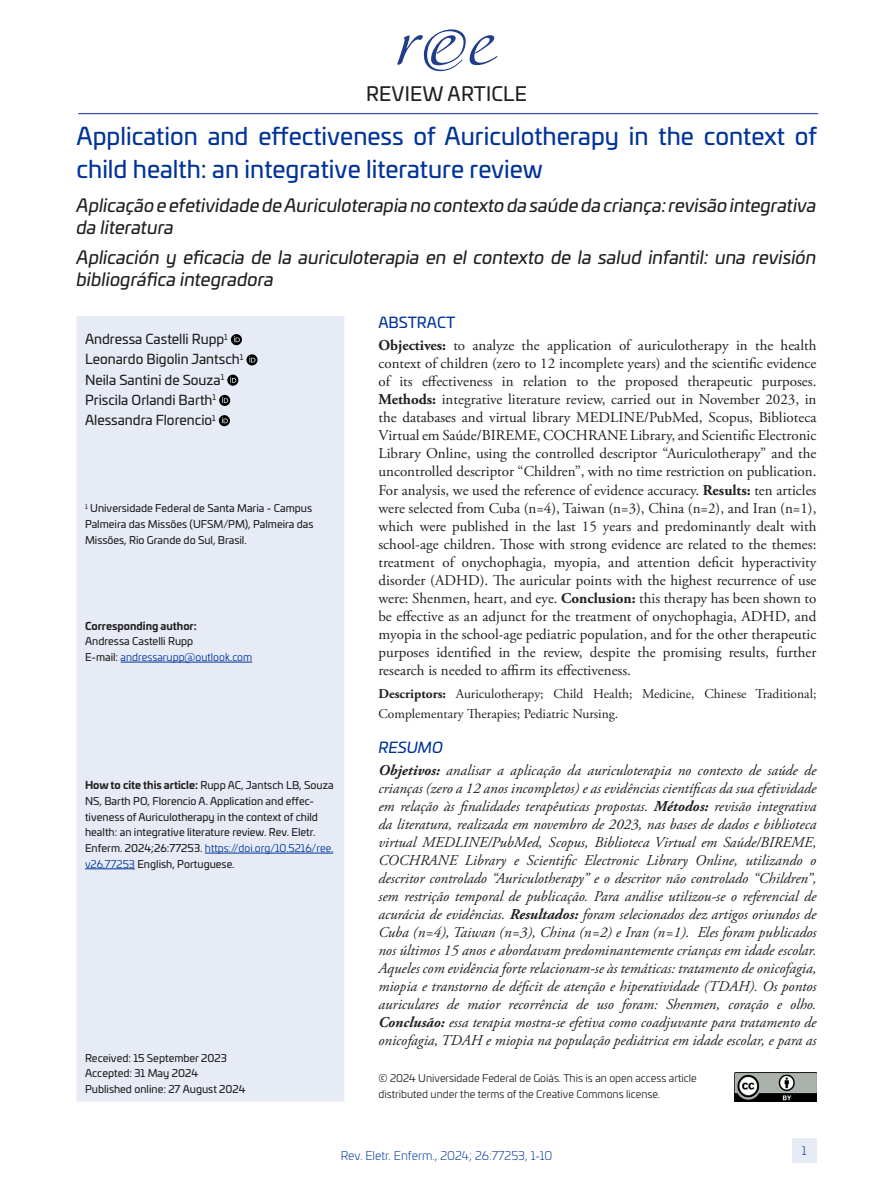
<style>
.page{position:relative;width:893px;height:1191px;background:#fff}
.page>*{position:absolute;margin:0;border:0;box-sizing:border-box;transform-origin:0 0}
.zp_Título_1{font:24px/32.4px "Univia Pro";color:#039}
.zp_seção{font:19.5px "Univia Pro";letter-spacing:.01em;color:#231f20}
.zp_Título_2-3{font:italic 18px/21.6px "Univia Pro";color:#231f20}
.zp_Resumo_texto{font:15px/18px "Adobe Garamond Pro";color:#231f20;text-align:justify}
.zp_Resumo_texto-2{font:italic 15px/18px "Adobe Garamond Pro";color:#231f20;text-align:justify}
.zp_Resumo_título{font:15px "Univia Pro";color:#039}
.zp_Resumo_título-2{font:italic 15px "Univia Pro";color:#039}
.zp_Descritores{font:13.5px/19.5px "Adobe Garamond Pro";color:#231f20}
.zp_Autor{font:13.5px "Univia Pro";color:#231f20}
.t1{font:300 12px "Univia Pro";color:#039}
.zp_autor_correspondente_como_citar{font:10.5px/15.8px "Univia Pro";color:#231f20}
.zp_selo{font:10.5px/15.8px "Univia Pro";color:#231f20}
.zp_recebido_aceito{font:10.5px "Univia Pro";color:#231f20}
.s1{font-weight:700}
.s2{color:#039}
</style>
<div class="page">
<div style="left:792px;top:1138px;width:24px;height:25px;background:#e6ebf5"></div>
<hr style="left:78px;top:113px;width:740px;height:1px;background:#039">
<div style="left:77px;top:316px;width:267px;height:785px;background:#e6ebf5"></div>
<svg style="left:231px;top:334px;width:11px;height:11px"></svg>
<svg style="left:234px;top:336px;width:6px;height:6px"></svg>
<svg style="left:246px;top:354px;width:12px;height:11px"></svg>
<svg style="left:249px;top:356px;width:6px;height:6px"></svg>
<svg style="left:227px;top:374px;width:11px;height:12px"></svg>
<svg style="left:230px;top:377px;width:6px;height:6px"></svg>
<div style="left:219px;top:395px;width:11px;height:11px;background:#000;border-radius:50%"></div>
<svg style="left:222px;top:397px;width:6px;height:6px"></svg>
<svg style="left:219px;top:415px;width:11px;height:11px"></svg>
<svg style="left:222px;top:417px;width:6px;height:6px"></svg>
<hr style="left:121px;top:662px;width:131px;height:1px;background:#039">
<hr style="left:205px;top:852px;width:128px;height:1px;background:#039">
<hr style="left:85px;top:868px;width:50px;height:1px;background:#039">
<img style="left:735px;top:1072px;width:81px;height:29px">
<svg style="left:397px;top:29px;width:100px;height:42px"></svg>
<p class="zp_seção" style="left:366px;top:79px;width:162px">REVIEW ARTICLE</p>
<p class="zp_Título_1" style="left:77px;top:119px;width:742px">Application and effectiveness of Auriculotherapy in the context of child health: an integrative literature review</p>
<p class="zp_Título_2-3" style="left:77px;top:194px;width:741px">Aplicação e efetividade de Auriculoterapia no contexto da saúde da criança: revisão integrativa da literatura</p>
<p class="zp_Título_2-3" style="left:77px;top:245px;width:741px">Aplicación y eficacia de la auriculoterapia en el contexto de la salud infantil: una revisión bibliográfica integradora</p>
<p class="zp_Autor" style="left:85px;top:329px;width:144px">Andressa Castelli Rupp<sup>1</sup></p>
<p class="zp_Autor" style="left:85px;top:349px;width:160px">Leonardo Bigolin Jantsch<sup>1</sup></p>
<p class="zp_Autor" style="left:85px;top:369px;width:141px">Neila Santini de Souza<sup>1</sup></p>
<p class="zp_Autor" style="left:85px;top:390px;width:133px">Priscila Orlandi Barth<sup>1</sup></p>
<p class="zp_Autor" style="left:85px;top:410px;width:132px">Alessandra Florencio<sup>1</sup></p>
<p class="zp_autor_correspondente_como_citar" style="left:85px;top:500px;width:230px"><sup>1</sup> Universidade Federal de Santa Maria - Campus<br>Palmeira das Missões (UFSM/PM), Palmeira das<br>Missões, Rio Grande do Sul, Brasil.</p>
<p class="zp_autor_correspondente_como_citar" style="left:85px;top:617px;width:169px"><span class="s1">Corresponding author:<br></span>Andressa Castelli Rupp<br>E-mail: <span class="s2">andressarupp@outlook.com</span></p>
<p class="zp_autor_correspondente_como_citar" style="left:85px;top:776px;width:250px"><span class="s1">How to cite this article:</span> Rupp AC, Jantsch LB, Souza NS, Barth PO, Florencio A. Application and effec&shy;tiveness of Auriculotherapy in the context of child health: an integrative literature review. Rev. Eletr.<br>Enferm. 2024;26:77253. <span class="s2">https://doi.org/10.5216/ree. v26.77253</span> English, Portuguese.</p>
<p class="zp_Resumo_título" style="left:378px;top:311px;width:78px">ABSTRACT</p>
<p class="zp_Resumo_texto" style="left:378px;top:337px;width:439px"><span class="s1">Objectives:</span> to analyze the application of auriculotherapy in the health context of children (zero to 12 incomplete years) and the scientific evidence of its effectiveness in relation to the proposed therapeutic purposes.<br><span class="s1">Methods:</span> integrative literature review, carried out in November 2023, in the databases and virtual library MEDLINE/PubMed, Scopus, Biblioteca Virtual em Saúde/BIREME, COCHRANE Library, and Scientific Electronic Library Online, using the controlled descriptor “Auriculotherapy” and the uncontrolled descriptor “Children”, with no time restriction on publication.<br>For analysis, we used the reference of evidence accuracy. <span class="s1">Results:</span> ten articles were selected from Cuba (n=4), Taiwan (n=3), China (n=2), and Iran (n=1), which were published in the last 15 years and predominantly dealt with school-age children. Those with strong evidence are related to the themes: treatment of onychophagia, myopia, and attention deficit hyperactivity disorder (ADHD). The auricular points with the highest recurrence of use were: Shenmen, heart, and eye. <span class="s1">Conclusion:</span> this therapy has been shown to be effective as an adjunct for the treatment of onychophagia, ADHD, and myopia in the school-age pediatric population, and for the other therapeutic purposes identified in the review, despite the promising results, further research is needed to affirm its effectiveness.</p>
<p class="zp_Descritores" style="left:378px;top:685px;width:439px"><span class="s1">Descriptors:</span> Auriculotherapy; Child Health; Medicine, Chinese Traditional;<br>Complementary Therapies; Pediatric Nursing.</p>
<p class="zp_Resumo_título-2" style="left:378px;top:736px;width:66px">RESUMO</p>
<p class="zp_Resumo_texto-2" style="left:378px;top:762px;width:440px"><span class="s1">Objetivos:</span> analisar a aplicação da auriculoterapia no contexto de saúde de crianças (zero a 12 anos incompletos) e as evidências científicas da sua efetividade em relação às finalidades terapêuticas propostas. <span class="s1">Métodos:</span> revisão integrativa da literatura, realizada em novembro de 2023, nas bases de dados e biblioteca virtual MEDLINE/PubMed, Scopus, Biblioteca Virtual em Saúde/BIREME, COCHRANE Library e Scientific Electronic Library Online, utilizando o descritor controlado “Auriculotherapy” e o descritor não controlado “Children”, sem restrição temporal de publicação. Para análise utilizou-se o referencial de acurácia de evidências. <span class="s1">Resultados:</span> foram selecionados dez artigos oriundos de Cuba (n=4), Taiwan (n=3), China (n=2) e Iran (n=1). Eles foram publicados nos últimos 15 anos e abordavam predominantemente crianças em idade escolar.<br>Aqueles com evidência forte relacionam-se às temáticas: tratamento de onicofagia, miopia e transtorno de déficit de atenção e hiperatividade (TDAH). Os pontos auriculares de maior recorrência de uso foram: Shenmen, coração e olho.<br><span class="s1">Conclusão:</span> essa terapia mostra-se efetiva como coadjuvante para tratamento de onicofagia, TDAH e miopia na população pediátrica em idade escolar, e para as</p>
<p class="zp_recebido_aceito" style="left:85px;top:1049px;width:143px">Received: 15 September 2023</p>
<p class="zp_recebido_aceito" style="left:85px;top:1065px;width:115px">Accepted: 31 May 2024</p>
<p class="zp_recebido_aceito" style="left:85px;top:1081px;width:162px">Published online: 27 August 2024</p>
<p class="zp_selo" style="left:378px;top:1070px;width:320px">© 2024 Universidade Federal de Goiás. This is an open access article distributed under the terms of the Creative Commons license.</p>
<p class="t1" style="left:341px;top:1147px;width:213px">Rev. Eletr. Enferm., 2024; 26:77253, 1-10</p>
<p class="t1" style="left:802px;top:1142px;width:6px">1</p>
</div>
